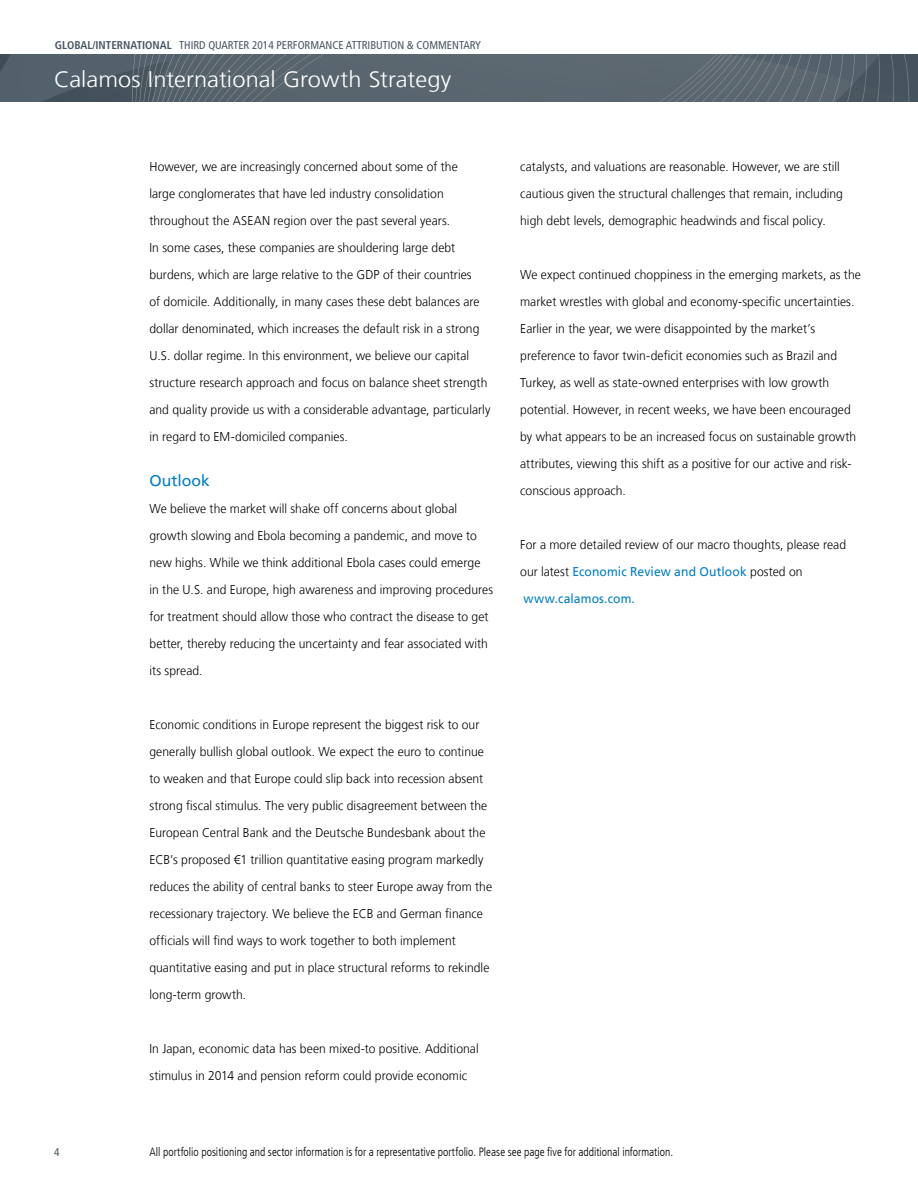
<style>
.page{position:relative;width:918px;height:1188px;background:#fff}
.page>*{position:absolute;margin:0;border:0;box-sizing:border-box;transform-origin:0 0}
.Strategy_Name_pg2-4{font:300 22.5px "Frutiger LT";color:#fff;scale:1.05 1}
.Subhead_285{font:15.75px "Frutiger LT";letter-spacing:.005em;color:#007dc3}
.Body{font:300 12.75px/27px "Frutiger LT";letter-spacing:.005em;color:#000;scale:.95 1}
.Hedge{font:300 condensed 12px "Frutiger LT";color:#000;scale:.95 1}
.Data_As_of{font:condensed 11.25px "Frutiger LT";color:#455560}
.s1{font-weight:700}
.s2{font-weight:400;color:#007dc3}
</style>
<div class="page">
<svg style="left:0;top:54px;width:918px;height:47px;background:#57646d"></svg>
<p class="Data_As_of" style="left:55px;top:39px;width:428px"><span class="s1">GLOBAL/INTERNATIONAL</span> THIRD QUARTER 2014 PERFORMANCE ATTRIBUTION &amp; COMMENTARY</p>
<p class="Strategy_Name_pg2-4" style="left:54px;top:66px;width:380px">Calamos International Growth Strategy</p>
<p class="Body" style="left:149px;top:153px;width:360px">However, we are increasingly concerned about some of the<br>large conglomerates that have led industry consolidation throughout the ASEAN region over the past several years.<br>In some cases, these companies are shouldering large debt burdens, which are large relative to the GDP of their countries<br>of domicile. Additionally, in many cases these debt balances are dollar denominated, which increases the default risk in a strong U.S. dollar regime. In this environment, we believe our capital structure research approach and focus on balance sheet strength and quality provide us with a considerable advantage, particularly in regard to EM-domiciled companies.</p>
<p class="Subhead_285" style="left:149px;top:471px;width:62px">Outlook</p>
<p class="Body" style="left:149px;top:495px;width:363px">We believe the market will shake off concerns about global growth slowing and Ebola becoming a pandemic, and move to new highs. While we think additional Ebola cases could emerge<br>in the U.S. and Europe, high awareness and improving procedures for treatment should allow those who contract the disease to get better, thereby reducing the uncertainty and fear associated with its spread.</p>
<p class="Body" style="left:149px;top:711px;width:362px">Economic conditions in Europe represent the biggest risk to our generally bullish global outlook. We expect the euro to continue to weaken and that Europe could slip back into recession absent strong fiscal stimulus. The very public disagreement between the European Central Bank and the Deutsche Bundesbank about the ECB’s proposed €1 trillion quantitative easing program markedly reduces the ability of central banks to steer Europe away from the recessionary trajectory. We believe the ECB and German finance officials will find ways to work together to both implement quantitative easing and put in place structural reforms to rekindle long-term growth.</p>
<p class="Body" style="left:149px;top:1035px;width:348px">In Japan, economic data has been mixed-to positive. Additional stimulus in 2014 and pension reform could provide economic</p>
<p class="Body" style="left:520px;top:153px;width:341px">catalysts, and valuations are reasonable. However, we are still cautious given the structural challenges that remain, including high debt levels, demographic headwinds and fiscal policy.</p>
<p class="Body" style="left:520px;top:261px;width:360px">We expect continued choppiness in the emerging markets, as the market wrestles with global and economy-specific uncertainties.<br>Earlier in the year, we were disappointed by the market’s preference to favor twin-deficit economies such as Brazil and Turkey, as well as state-owned enterprises with low growth potential. However, in recent weeks, we have been encouraged by what appears to be an increased focus on sustainable growth attributes, viewing this shift as a positive for our active and risk&shy;conscious approach.</p>
<p class="Body" style="left:520px;top:531px;width:345px">For a more detailed review of our macro thoughts, please read our latest <span class="s2">Economic Review and Outlook</span> posted on <span class="s2">www.calamos.com.</span></p>
<p class="Data_As_of" style="left:54px;top:1145px;width:7px">4</p>
<p class="Hedge" style="left:149px;top:1145px;width:553px">All portfolio positioning and sector information is for a representative portfolio. Please see page five for additional information.</p>
</div>
